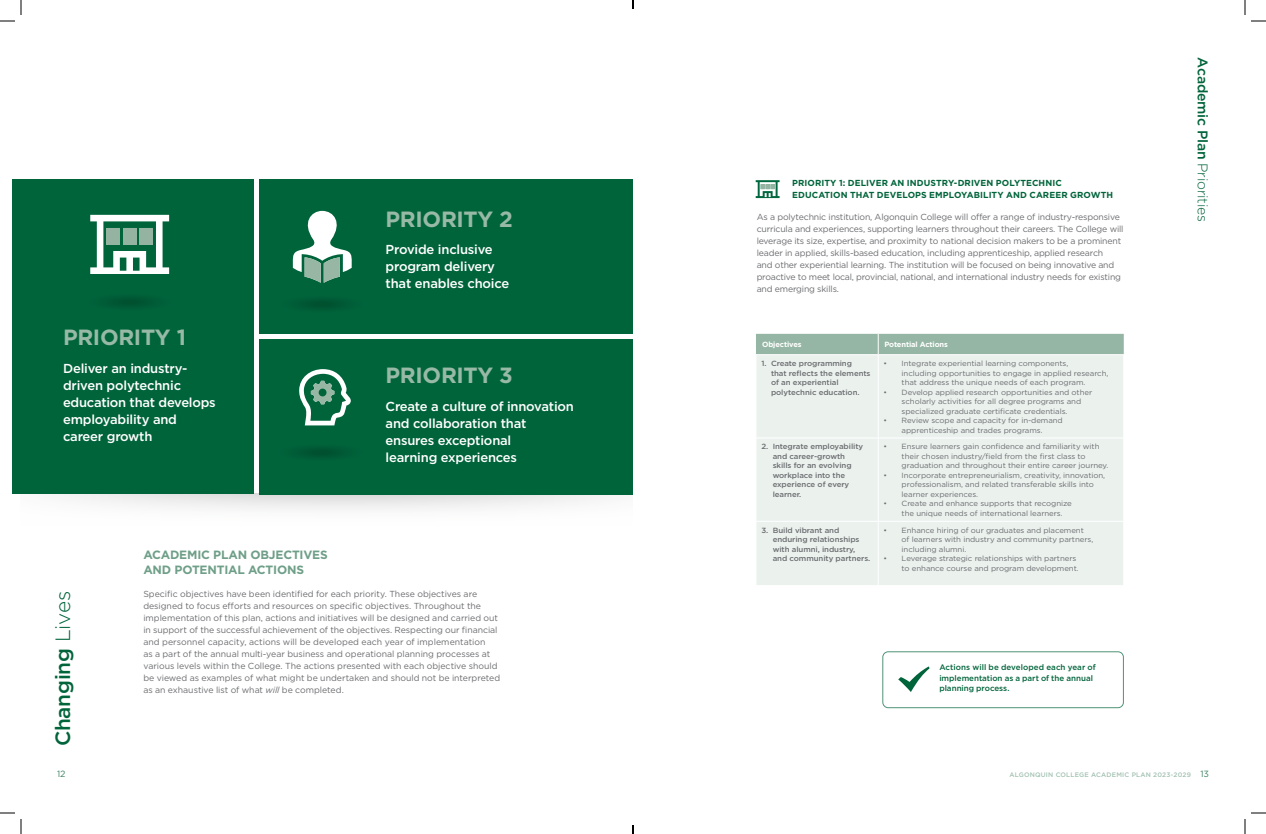
<style>
.page{position:relative;width:1266px;height:834px;background:#fff}
.page>*{position:absolute;margin:0;border:0;box-sizing:border-box;transform-origin:0 0}
.t1{font:700 22px "Gotham";letter-spacing:-.015em;color:#97b9a6}
.t2{font:500 20.7px "Gotham";letter-spacing:-.01em;color:#00643b}
.t3{font:500 14px "Gotham";letter-spacing:-.015em;color:#00643b}
.t4{font:500 13px/17px "Gotham";letter-spacing:-.015em;color:#fff}
.t5{font:700 12px/15px "Gotham";letter-spacing:-.015em;color:#6f9f88}
.t6{font:9px "Gotham";color:#408465}
.t7{font:8.8px/12px "Gotham";letter-spacing:-.02em;color:#6c6d70}
.t8{font:700 8.8px/11.5px "Gotham";letter-spacing:.01em;color:#00643b}
.t9{font:500 8px/10.5px "Gotham";color:#00643b}
.t10{font:7.5px/9.5px "Gotham";letter-spacing:-.01em;color:#6c6d70}
.t11{font:500 7.5px/9.5px "Gotham";letter-spacing:-.01em;color:#6c6d70;scale:1.05 1}
.t12{font:700 7.5px "Gotham";letter-spacing:-.015em;color:#fff}
.t13{font:500 6.5px "Gotham";letter-spacing:.03em;color:#a2c1b2}
.s1{font-weight:300}
.s2{font-style:italic}
.s3{font-weight:400;font-size:9px;color:#408465}
</style>
<div class="page">
<div style="left:20px;top:493px;width:613px;height:49px;background:linear-gradient(to bottom,#edecec,#fff)"></div>
<svg style="left:756px;top:180px;width:24px;height:18px"></svg>
<div style="left:757px;top:355px;width:366px;height:230px;background:#ebf2ee"></div>
<div style="left:756px;top:334px;width:368px;height:20px;background:#95b6a4"></div>
<hr style="left:756px;top:438px;width:122px;height:1px;background:#fff">
<hr style="left:878px;top:438px;width:246px;height:1px;background:#fff">
<hr style="left:756px;top:521px;width:122px;height:1px;background:#fff">
<hr style="left:878px;top:521px;width:246px;height:1px;background:#fff">
<hr style="left:878px;top:355px;width:1px;height:83px;background:#fff">
<hr style="left:878px;top:438px;width:1px;height:83px;background:#fff">
<hr style="left:878px;top:522px;width:1px;height:63px;background:#fff">
<div style="left:259px;top:339px;width:374px;height:155px;background:#00643b"></div>
<div style="left:12px;top:179px;width:242px;height:315px;background:#00643b"></div>
<div style="left:259px;top:179px;width:374px;height:155px;background:#00643b"></div>
<div style="left:91px;top:294px;width:78px;height:16px;background:#005f39;border-radius:50%"></div>
<div style="left:96px;top:295px;width:68px;height:14px;background:#005a35;border-radius:50%"></div>
<div style="left:96px;top:295px;width:67px;height:14px;background:#005a35;border-radius:50%"></div>
<div style="left:114px;top:299px;width:31px;height:6px;background:#005431;border-radius:50%"></div>
<hr style="left:122px;top:301px;width:16px;height:3px;background:#01361f;border-radius:50%">
<svg style="left:123px;top:301px;width:13px;height:3px"></svg>
<svg style="left:90px;top:215px;width:79px;height:59px"></svg>
<div style="left:123px;top:228px;width:13px;height:16px;background:#94b3a0"></div>
<div style="left:107px;top:228px;width:13px;height:16px;background:#94b3a0"></div>
<div style="left:140px;top:228px;width:13px;height:16px;background:#94b3a0"></div>
<div style="left:283px;top:296px;width:78px;height:16px;background:#005f39;border-radius:50%"></div>
<div style="left:284px;top:297px;width:77px;height:15px;background:#005f39;border-radius:50%"></div>
<div style="left:288px;top:297px;width:68px;height:14px;background:#005a35;border-radius:50%"></div>
<div style="left:289px;top:298px;width:67px;height:13px;background:#005a35;border-radius:50%"></div>
<div style="left:290px;top:298px;width:64px;height:13px;background:#005e37;border-radius:50%"></div>
<div style="left:291px;top:298px;width:62px;height:12px;background:#005e37;border-radius:50%"></div>
<div style="left:292px;top:298px;width:61px;height:12px;background:#005733;border-radius:50%"></div>
<div style="left:306px;top:301px;width:32px;height:6px;background:#005331;border-radius:50%"></div>
<hr style="left:314px;top:303px;width:17px;height:3px;background:#01371f;border-radius:50%">
<svg style="left:316px;top:303px;width:13px;height:3px"></svg>
<svg style="left:293px;top:211px;width:59px;height:72px"></svg>
<div style="left:282px;top:445px;width:78px;height:15px;background:#005f39;border-radius:50%"></div>
<div style="left:283px;top:445px;width:77px;height:15px;background:#005f39;border-radius:50%"></div>
<div style="left:287px;top:446px;width:68px;height:13px;background:#005a35;border-radius:50%"></div>
<div style="left:289px;top:446px;width:64px;height:13px;background:#005e37;border-radius:50%"></div>
<div style="left:291px;top:446px;width:61px;height:13px;background:#005733;border-radius:50%"></div>
<div style="left:291px;top:447px;width:60px;height:12px;background:#005532;border-radius:50%"></div>
<hr style="left:312px;top:451px;width:18px;height:3px;background:#023820;border-radius:50%">
<svg style="left:315px;top:451px;width:13px;height:3px"></svg>
<svg style="left:299px;top:369px;width:52px;height:56px"></svg>
<div style="left:319px;top:389px;width:8px;height:7px;background:#00643b;border-radius:50%"></div>
<div style="left:883px;top:652px;width:241px;height:56px;border:1px solid #00643b;border-radius:5px"></div>
<svg style="left:898px;top:666px;width:32px;height:26px"></svg>
<svg style="left:0;top:0;width:22px;height:22px"></svg>
<svg style="left:0;top:812px;width:22px;height:22px"></svg>
<svg style="left:1244px;top:0;width:22px;height:22px"></svg>
<svg style="left:1244px;top:812px;width:22px;height:22px"></svg>
<svg style="left:632px;top:0;width:2px;height:9px"></svg>
<svg style="left:632px;top:825px;width:2px;height:9px"></svg>
<h1 class="t1" style="left:63px;top:323px;width:124px">PRIORITY 1</h1>
<h3 class="t4" style="left:63px;top:360px;width:154px">Deliver an industry&shy;driven polytechnic education that develops employability and career growth</h3>
<h1 class="t1" style="left:386px;top:204px;width:129px">PRIORITY 2</h1>
<h3 class="t4" style="left:386px;top:241px;width:125px">Provide inclusive program delivery that enables choice</h3>
<h1 class="t1" style="left:386px;top:360px;width:129px">PRIORITY 3</h1>
<h3 class="t4" style="left:386px;top:397px;width:190px">Create a culture of innovation and collaboration that ensures exceptional<br>learning experiences</h3>
<h2 class="t2" style="left:49px;top:746px;width:157px;rotate:-90deg">Changing <span class="s1">Lives</span></h2>
<h3 class="t5" style="left:143px;top:547px;width:186px">ACADEMIC PLAN OBJECTIVES<br>AND POTENTIAL ACTIONS</h3>
<p class="t7" style="left:143px;top:587px;width:358px">Specific objectives have been identified for each priority. These objectives are designed to focus efforts and resources on specific objectives. Throughout the implementation of this plan, actions and initiatives will be designed and carried out in support of the successful achievement of the objectives. Respecting our financial and personnel capacity, actions will be developed each year of implementation<br>as a part of the annual multi-year business and operational planning processes at various levels within the College. The actions presented with each objective should be viewed as examples of what might be undertaken and should not be interpreted as an exhaustive list of what <span class="s2">will</span> be completed.</p>
<p class="t8" style="left:792px;top:177px;width:322px">PRIORITY 1: DELIVER AN INDUSTRY-DRIVEN POLYTECHNIC<br>EDUCATION THAT DEVELOPS EMPLOYABILITY AND CAREER GROWTH</p>
<p class="t7" style="left:757px;top:211px;width:368px">As a polytechnic institution, Algonquin College will offer a range of industry-responsive curricula and experiences, supporting learners throughout their careers. The College will leverage its size, expertise, and proximity to national decision makers to be a prominent leader in applied, skills-based education, including apprenticeship, applied research<br>and other experiential learning. The institution will be focused on being innovative and proactive to meet local, provincial, national, and international industry needs for existing and emerging skills.</p>
<p class="t12" style="left:762px;top:340px;width:41px">Objectives</p>
<p class="t12" style="left:884px;top:340px;width:65px">Potential Actions</p>
<p class="t11" style="left:771px;top:359px;width:96px;text-indent:-10px">1. Create programming<br>that reflects the elements of an experiential polytechnic education.</p>
<p class="t10" style="left:902px;top:359px;width:208px;text-indent:-18px">• Integrate experiential learning components,<br>including opportunities to engage in applied research, that address the unique needs of each program.</p>
<p class="t10" style="left:902px;top:387px;width:192px;text-indent:-18px">• Develop applied research opportunities and other scholarly activities for all degree programs and specialized graduate certificate credentials.</p>
<p class="t10" style="left:884px;top:416px;width:181px;text-align:center">• Review scope and capacity for in-demand apprenticeship and trades programs.</p>
<p class="t11" style="left:773px;top:442px;width:88px;text-indent:-11px">2. Integrate employability and career-growth skills for an evolving workplace into the experience of every learner.</p>
<p class="t10" style="left:902px;top:442px;width:208px;text-indent:-18px">• Ensure learners gain confidence and familiarity with their chosen industry/field from the first class to graduation and throughout their entire career journey.</p>
<p class="t10" style="left:902px;top:470px;width:205px;text-indent:-18px">• Incorporate entrepreneurialism, creativity, innovation, professionalism, and related transferable skills into learner experiences.</p>
<p class="t10" style="left:902px;top:499px;width:172px;text-indent:-18px">• Create and enhance supports that recognize the unique needs of international learners.</p>
<p class="t11" style="left:773px;top:525px;width:94px;text-indent:-11px">3. Build vibrant and enduring relationships with alumni, industry, and community partners.</p>
<p class="t10" style="left:902px;top:525px;width:193px;text-indent:-18px">• Enhance hiring of our graduates and placement of learners with industry and community partners, including alumni.</p>
<p class="t10" style="left:902px;top:554px;width:179px;text-indent:-18px">• Leverage strategic relationships with partners to enhance course and program development.</p>
<p class="t9" style="left:939px;top:662px;width:158px">Actions will be developed each year of implementation as a part of the annual planning process.</p>
<h3 class="t3" style="left:1212px;top:57px;width:166px;rotate:90deg">Academic Plan <span class="s1">Priorities</span></h3>
<p class="t6" style="left:57px;top:768px;width:10px">12</p>
<p class="t13" style="left:1010px;top:771px;width:201px">ALGONQUIN COLLEGE ACADEMIC PLAN 2023-2029 <span class="s3">13</span></p>
</div>
